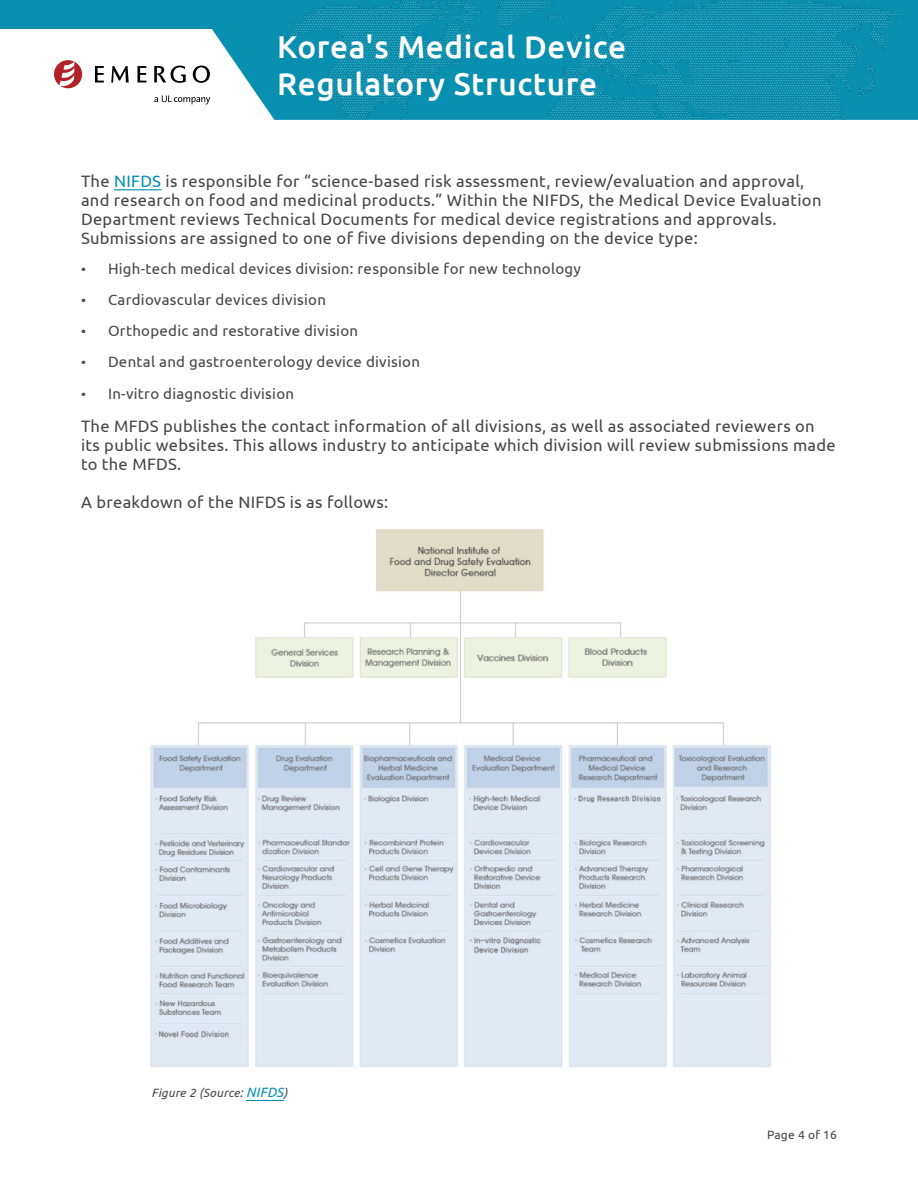
<style>
.page{position:relative;width:918px;height:1188px;background:#fff}
.page>*{position:absolute;margin:0;border:0;box-sizing:border-box;transform-origin:0 0}
.t1{font:500 31.5px/36.3px "Ubuntu";letter-spacing:.02em;color:#fff}
.t2{font:16.5px/19px "Ubuntu";letter-spacing:.02em;color:#454545}
.t3{font:15px "Ubuntu";letter-spacing:.02em;color:#454545}
.t4{font:italic 12px "Ubuntu";letter-spacing:.02em;color:#454545}
.t5{font:12px "Ubuntu";letter-spacing:.02em;color:#454545}
.s1{color:#0290b1}
.s2{font-size:13.5px}
.s3{font-size:13.5px;color:#0290b1}
</style>
<div class="page">
<div style="left:0;top:0;width:876px;height:28px;background:#098fb0"></div>
<svg style="left:190px;top:28px;width:68px;height:77px"></svg>
<img style="left:258px;top:0;width:660px;height:120px">
<svg style="left:54px;top:60px;width:28px;height:28px"></svg>
<svg style="left:95px;top:66px;width:9px;height:16px"></svg>
<svg style="left:111px;top:66px;width:18px;height:16px"></svg>
<svg style="left:138px;top:66px;width:8px;height:16px"></svg>
<svg style="left:154px;top:66px;width:32px;height:17px"></svg>
<svg style="left:193px;top:66px;width:17px;height:17px"></svg>
<svg style="left:154px;top:95px;width:56px;height:9px"></svg>
<hr style="left:114px;top:189px;width:47px;height:1px;background:#0290b1">
<hr style="left:246px;top:1100px;width:38px;height:1px;background:#0290b1">
<img style="left:150px;top:529px;width:621px;height:539px">
<h1 class="t1" style="left:277px;top:28px;width:351px">Korea's Medical Device<br>Regulatory Structure</h1>
<p class="t2" style="left:81px;top:171px;width:742px">The <span class="s1">NIFDS</span> is responsible for “science-based risk assessment, review/evaluation and approval, and research on food and medicinal products.” Within the NIFDS, the Medical Device Evaluation Department reviews Technical Documents for medical device registrations and approvals.<br>Submissions are assigned to one of five divisions depending on the device type:</p>
<p class="t3" style="left:81px;top:260px;width:502px"><span class="s2">•</span> High-tech medical devices division: responsible for new technology</p>
<p class="t3" style="left:81px;top:291px;width:246px"><span class="s2">•</span> Cardiovascular devices division</p>
<p class="t3" style="left:81px;top:322px;width:279px"><span class="s2">•</span> Orthopedic and restorative division</p>
<p class="t3" style="left:81px;top:352px;width:341px"><span class="s2">•</span> Dental and gastroenterology device division</p>
<p class="t3" style="left:81px;top:385px;width:215px"><span class="s2">•</span> In-vitro diagnostic division</p>
<p class="t2" style="left:81px;top:416px;width:756px">The MFDS publishes the contact information of all divisions, as well as associated reviewers on its public websites. This allows industry to anticipate which division will review submissions made to the MFDS.</p>
<p class="t2" style="left:81px;top:492px;width:309px">A breakdown of the NIFDS is as follows:</p>
<p class="t4" style="left:152px;top:1086px;width:138px">Figure 2 (Source: <span class="s3">NIFDS</span>)</p>
<p class="t5" style="left:767px;top:1127px;width:71px">Page 4 of 16</p>
</div>
